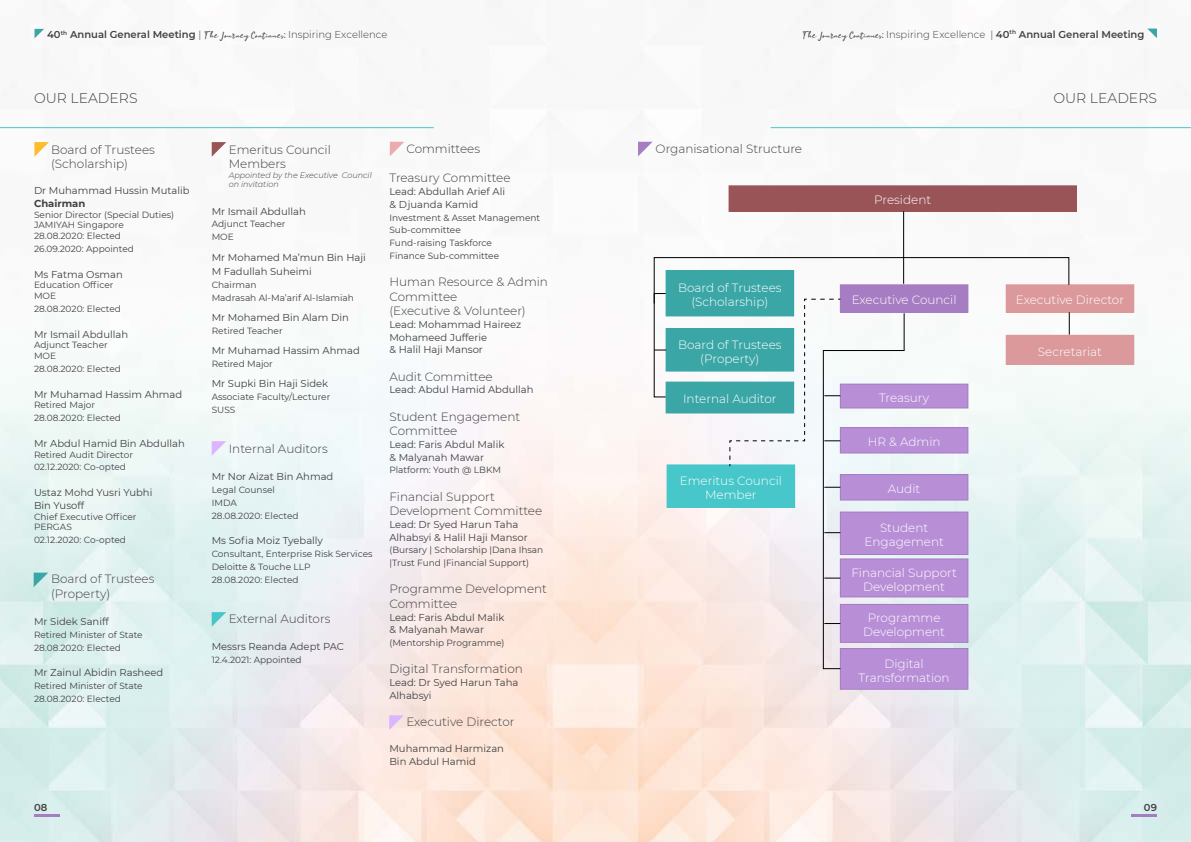
<style>
.page{position:relative;width:1191px;height:842px;background:#fff}
.page>*{position:absolute;margin:0;border:0;box-sizing:border-box;transform-origin:0 0}
.t1{font:300 14px "Montserrat";color:#414042}
.t2{font:300 12px/14.4px "Montserrat";color:#414042}
.t3{font:300 12px/14px "Montserrat";color:#fff;text-align:center}
.t4{font:11px "a Amenity Kits";color:#414042}
.t5{font:10px/12.8px "Montserrat";color:#414042}
.t6{font:600 10px "Montserrat";color:#414042}
.t7{font:700 10px "Montserrat";color:#414042}
.t8{font:9px/12.8px "Montserrat";color:#414042}
.t9{font:italic 300 8px/9.6px "Montserrat";color:#414042}
.s1{font-weight:300}
.s2{font-family:"a Amenity Kits";font-weight:400;font-size:11px}
.s3{font-family:"Dosis";font-weight:400;font-size:11px}
.s4{font-family:"Dosis"}
.s5{font-family:"Montserrat";font-weight:300;font-size:10px}
</style>
<div class="page">
<img style="left:0;top:4px;width:1191px;height:838px">
<svg style="left:34px;top:142px;width:15px;height:15px"></svg>
<svg style="left:212px;top:612px;width:14px;height:15px"></svg>
<svg style="left:389px;top:715px;width:15px;height:15px"></svg>
<svg style="left:212px;top:441px;width:14px;height:15px"></svg>
<svg style="left:34px;top:573px;width:14px;height:14px"></svg>
<svg style="left:212px;top:142px;width:14px;height:15px"></svg>
<svg style="left:638px;top:142px;width:14px;height:14px"></svg>
<svg style="left:390px;top:142px;width:14px;height:14px"></svg>
<div style="left:729px;top:186px;width:347px;height:25px;background:#995457"></div>
<div style="left:729px;top:186px;width:347px;height:26px;border:1px solid #995457"></div>
<div style="left:840px;top:648px;width:128px;height:41px;background:#b88fd6"></div>
<div style="left:840px;top:648px;width:128px;height:41px;border:1px solid #a67dc2"></div>
<div style="left:1006px;top:285px;width:127px;height:27px;background:#db999c"></div>
<div style="left:1006px;top:335px;width:127px;height:29px;background:#db999c"></div>
<div style="left:1006px;top:335px;width:128px;height:30px;border:1px solid #db999c"></div>
<hr style="left:903px;top:211px;width:1px;height:73px;background:#000">
<svg style="left:653px;top:257px;width:416px;height:413px"></svg>
<hr style="left:0;top:127px;width:434px;height:1px;background:#47c7c9">
<hr style="left:770px;top:127px;width:421px;height:1px;background:#47c7c9">
<svg style="left:35px;top:29px;width:9px;height:9px"></svg>
<svg style="left:1147px;top:29px;width:10px;height:9px"></svg>
<hr style="left:1131px;top:814px;width:26px;height:2px;background:#a67dc2">
<hr style="left:35px;top:814px;width:25px;height:2px;background:#a67dc2">
<p class="t6" style="left:47px;top:27px;width:342px">40<sup>th</sup> Annual General Meeting <span class="s1">|</span> <span class="s2">The Journey Continues</span><span class="s3">:</span> <span class="s1">Inspiring Excellence</span></p>
<p class="t6" style="left:990px;top:27px;width:155px"><span class="s1">|</span> 40<sup>th</sup> Annual General Meeting</p>
<p class="t4" style="left:802px;top:30px;width:185px">The Journey Continues<span class="s4">:</span> <span class="s5">Inspiring Excellence</span></p>
<h1 class="t1" style="left:34px;top:88px;width:105px">OUR LEADERS</h1>
<h1 class="t1" style="left:1053px;top:89px;width:105px">OUR LEADERS</h1>
<h2 class="t2" style="left:51px;top:142px;width:105px">Board of Trustees (Scholarship)</h2>
<p class="t5" style="left:34px;top:184px;width:157px">Dr Muhammad Hussin Mutalib</p>
<p class="t7" style="left:34px;top:196px;width:53px">Chairman</p>
<p class="t8" style="left:34px;top:209px;width:142px;line-height:10.8px">Senior Director (Special Duties)<br>JAMIYAH Singapore<br>28.08.2020: Elected</p>
<p class="t8" style="left:34px;top:242px;width:101px">26.09.2020: Appointed</p>
<p class="t5" style="left:34px;top:267px;width:90px">Ms Fatma Osman</p>
<p class="t8" style="left:34px;top:280px;width:81px;line-height:10.8px">Education Officer<br>MOE</p>
<p class="t8" style="left:34px;top:302px;width:88px">28.08.2020: Elected</p>
<p class="t5" style="left:34px;top:327px;width:96px">Mr Ismail Abdullah</p>
<p class="t8" style="left:34px;top:340px;width:75px;line-height:10.8px">Adjunct Teacher<br>MOE</p>
<p class="t8" style="left:34px;top:362px;width:88px">28.08.2020: Elected</p>
<p class="t5" style="left:34px;top:387px;width:150px">Mr Muhamad Hassim Ahmad</p>
<p class="t8" style="left:34px;top:399px;width:88px">Retired Major<br>28.08.2020: Elected</p>
<p class="t5" style="left:34px;top:437px;width:152px">Mr Abdul Hamid Bin Abdullah</p>
<p class="t8" style="left:34px;top:448px;width:100px">Retired Audit Director<br>02.12.2020: Co-opted</p>
<p class="t5" style="left:34px;top:486px;width:120px">Ustaz Mohd Yusri Yubhi<br>Bin Yusoff</p>
<p class="t8" style="left:34px;top:511px;width:104px;line-height:10.8px">Chief Executive Officer<br>PERGAS</p>
<p class="t8" style="left:34px;top:533px;width:93px">02.12.2020: Co-opted</p>
<h2 class="t2" style="left:51px;top:571px;width:105px">Board of Trustees (Property)</h2>
<p class="t5" style="left:34px;top:615px;width:76px">Mr Sidek Saniff</p>
<p class="t8" style="left:34px;top:628px;width:110px">Retired Minister of State<br>28.08.2020: Elected</p>
<p class="t5" style="left:34px;top:666px;width:131px">Mr Zainul Abidin Rasheed</p>
<p class="t8" style="left:34px;top:679px;width:110px">Retired Minister of State<br>28.08.2020: Elected</p>
<h2 class="t2" style="left:229px;top:142px;width:104px">Emeritus Council<br>Members</h2>
<p class="t9" style="left:229px;top:170px;width:145px">Appointed by the Executive Council on invitation</p>
<p class="t5" style="left:212px;top:204px;width:96px">Mr Ismail Abdullah</p>
<p class="t8" style="left:212px;top:217px;width:75px">Adjunct Teacher<br>MOE</p>
<p class="t5" style="left:212px;top:249px;width:156px;line-height:14.4px">Mr Mohamed Ma’mun Bin Haji<br>M Fadullah Suheimi</p>
<p class="t8" style="left:212px;top:278px;width:144px">Chairman<br>Madrasah Al-Ma’arif Al-Islamiah</p>
<p class="t5" style="left:212px;top:311px;width:139px">Mr Mohamed Bin Alam Din</p>
<p class="t8" style="left:212px;top:324px;width:72px">Retired Teacher</p>
<p class="t5" style="left:212px;top:344px;width:150px">Mr Muhamad Hassim Ahmad</p>
<p class="t8" style="left:212px;top:357px;width:63px">Retired Major</p>
<p class="t5" style="left:212px;top:377px;width:118px">Mr Supki Bin Haji Sidek</p>
<p class="t8" style="left:212px;top:390px;width:120px">Associate Faculty/Lecturer<br>SUSS</p>
<h2 class="t2" style="left:229px;top:441px;width:101px">Internal Auditors</h2>
<p class="t5" style="left:212px;top:470px;width:123px">Mr Nor Aizat Bin Ahmad</p>
<p class="t8" style="left:212px;top:483px;width:88px">Legal Counsel<br>IMDA<br>28.08.2020: Elected</p>
<p class="t5" style="left:212px;top:534px;width:113px">Ms Sofia Moiz Tyebally</p>
<p class="t8" style="left:212px;top:547px;width:162px">Consultant, Enterprise Risk Services<br>Deloitte &amp; Touche LLP<br>28.08.2020: Elected</p>
<h2 class="t2" style="left:229px;top:611px;width:103px">External Auditors</h2>
<p class="t5" style="left:212px;top:639px;width:134px">Messrs Reanda Adept PAC</p>
<p class="t8" style="left:212px;top:653px;width:91px">12.4.2021: Appointed</p>
<h2 class="t2" style="left:406px;top:142px;width:75px">Committees</h2>
<h2 class="t2" style="left:389px;top:170px;width:123px">Treasury Committee</h2>
<p class="t5" style="left:389px;top:185px;width:117px">Lead: Abdullah Arief Ali &amp; Djuanda Kamid</p>
<p class="t8" style="left:389px;top:211px;width:152px">Investment &amp; Asset Management<br>Sub-committee<br>Fund-raising Taskforce<br>Finance Sub-committee</p>
<h2 class="t2" style="left:389px;top:274px;width:160px">Human Resource &amp; Admin<br>Committee<br>(Executive &amp; Volunteer)</h2>
<p class="t5" style="left:389px;top:317px;width:133px">Lead: Mohammad Haireez<br>Mohameed Jufferie<br>&amp; Halil Haji Mansor</p>
<h2 class="t2" style="left:389px;top:369px;width:105px">Audit Committee</h2>
<p class="t5" style="left:389px;top:383px;width:146px">Lead: Abdul Hamid Abdullah</p>
<h2 class="t2" style="left:389px;top:409px;width:132px">Student Engagement<br>Committee</h2>
<p class="t5" style="left:389px;top:437px;width:116px">Lead: Faris Abdul Malik &amp; Malyanah Mawar</p>
<p class="t8" style="left:389px;top:463px;width:113px">Platform: Youth @ LBKM</p>
<h2 class="t2" style="left:389px;top:489px;width:154px">Financial Support<br>Development Committee</h2>
<p class="t5" style="left:389px;top:517px;width:140px">Lead: Dr Syed Harun Taha<br>Alhabsyi &amp; Halil Haji Mansor</p>
<p class="t8" style="left:389px;top:543px;width:155px">(Bursary | Scholarship |Dana Ihsan |Trust Fund |Financial Support)</p>
<h2 class="t2" style="left:389px;top:582px;width:159px">Programme Development<br>Committee</h2>
<p class="t5" style="left:389px;top:610px;width:116px">Lead: Faris Abdul Malik &amp; Malyanah Mawar</p>
<p class="t8" style="left:389px;top:636px;width:117px">(Mentorship Programme)</p>
<h2 class="t2" style="left:389px;top:662px;width:135px">Digital Transformation</h2>
<p class="t5" style="left:389px;top:676px;width:130px">Lead: Dr Syed Harun Taha<br>Alhabsyi</p>
<h2 class="t2" style="left:406px;top:714px;width:110px">Executive Director</h2>
<p class="t5" style="left:389px;top:741px;width:116px">Muhammad Harmizan<br>Bin Abdul Hamid</p>
<h2 class="t2" style="left:655px;top:142px;width:148px">Organisational Structure</h2>
<h2 class="t3" style="left:678px;top:280px;width:105px">Board of Trustees (Scholarship)</h2>
<h2 class="t3" style="left:678px;top:337px;width:105px">Board of Trustees (Property)</h2>
<h2 class="t3" style="left:683px;top:392px;width:95px">Internal Auditor</h2>
<h2 class="t3" style="left:680px;top:473px;width:104px">Emeritus Council<br>Member</h2>
<h2 class="t3" style="left:874px;top:193px;width:58px">President</h2>
<h2 class="t3" style="left:851px;top:293px;width:106px">Executive Council</h2>
<h2 class="t3" style="left:879px;top:390px;width:52px">Treasury</h2>
<h2 class="t3" style="left:867px;top:434px;width:74px">HR &amp; Admin</h2>
<h2 class="t3" style="left:888px;top:481px;width:34px">Audit</h2>
<h2 class="t3" style="left:864px;top:520px;width:81px">Student<br>Engagement</h2>
<h2 class="t3" style="left:851px;top:565px;width:107px">Financial Support<br>Development</h2>
<h2 class="t3" style="left:863px;top:611px;width:83px">Programme<br>Development</h2>
<h2 class="t3" style="left:858px;top:656px;width:93px">Digital<br>Transformation</h2>
<h2 class="t3" style="left:1016px;top:293px;width:110px">Executive Director</h2>
<h2 class="t3" style="left:1038px;top:344px;width:66px">Secretariat</h2>
<p class="t6" style="left:34px;top:800px;width:15px">08</p>
<p class="t6" style="left:1144px;top:800px;width:14px">09</p>
</div>
